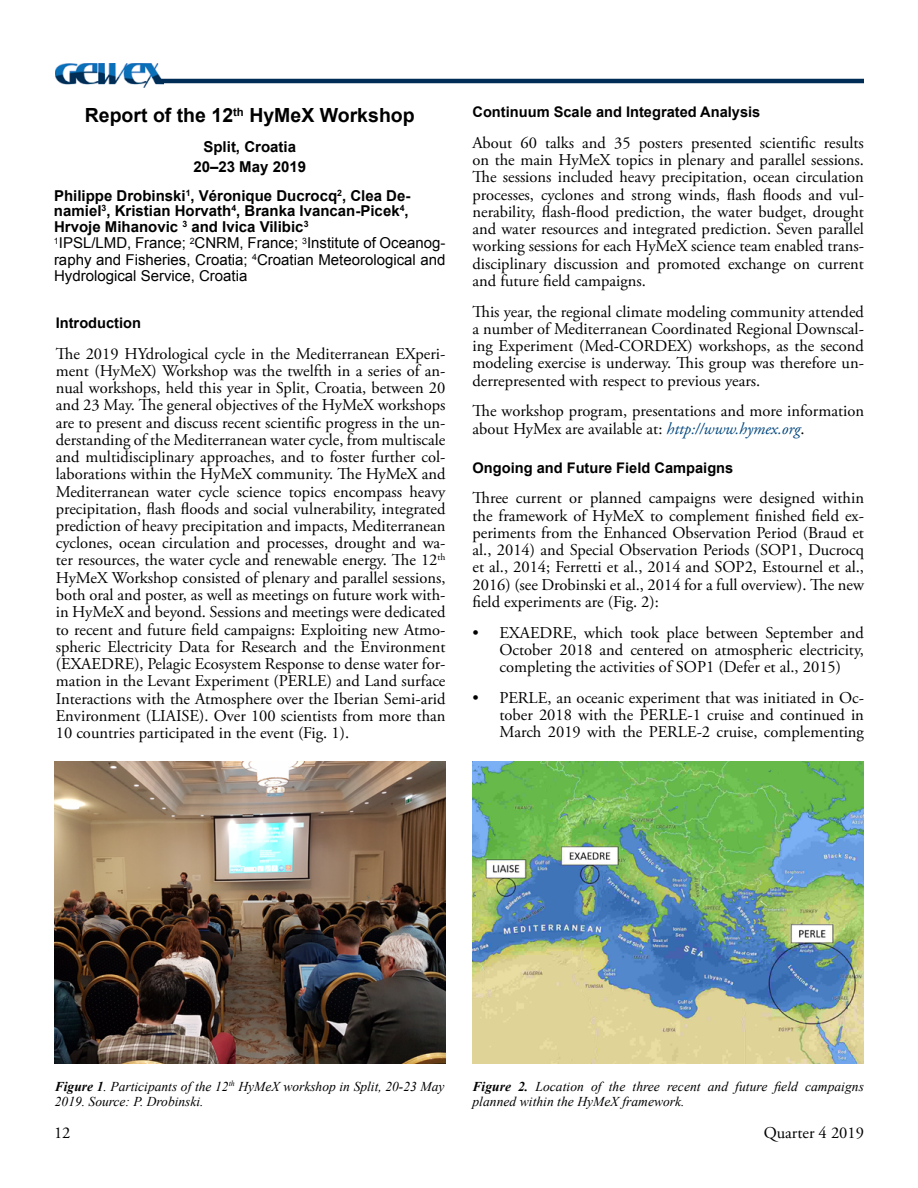
<style>
.page{position:relative;width:918px;height:1188px;background:#fff}
.page>*{position:absolute;margin:0;border:0;box-sizing:border-box;transform-origin:0 0}
.t1{font:700 19.5px "Arial";color:#000}
.t2{font:16.5px/17.2px "Adobe Garamond Pro";color:#000;text-align:justify}
.t3{font:15px/16.2px "Arial";color:#000}
.t4{font:700 15px/19.5px "Arial";color:#000;text-align:center}
.t5{font:700 14.7px "Arial";color:#000}
.t6{font:italic 13.5px/15px "Times New Roman";letter-spacing:.005em;color:#000}
.s1{font-weight:700}
.s2{font-style:italic;color:#00467e}
</style>
<div class="page">
<img style="left:56px;top:64px;width:107px;height:23px">
<hr style="left:156px;top:79px;width:708px;height:4px;background:#002d56">
<img style="left:54px;top:762px;width:392px;height:302px">
<img style="left:472px;top:762px;width:392px;height:302px">
<p class="t1" style="left:85px;top:102px;width:332px">Report of the 12<sup>th</sup> HyMeX Workshop</p>
<p class="t4" style="left:193px;top:138px;width:114px">Split, Croatia<br>20–23 May 2019</p>
<p class="t3" style="left:54px;top:188px;width:393px"><span class="s1">Philippe Drobinski</span><sup>1</sup><span class="s1">, Véronique Ducrocq</span><sup>2</sup><span class="s1">, Clea De&shy;namiel</span><sup>3</sup><span class="s1">, Kristian Horvath</span><sup>4</sup><span class="s1">, Branka Ivancan-Picek</span><sup>4</sup><span class="s1">, Hrvoje Mihanovic</span> <sup>3</sup> <span class="s1">and Ivica Vilibic</span><sup>3<br></sup><sup>1</sup>IPSL/LMD, France; <sup>2</sup>CNRM, France; <sup>3</sup>Institute of Oceanog&shy;raphy and Fisheries, Croatia; <sup>4</sup>Croatian Meteorological and Hydrological Service, Croatia</p>
<p class="t5" style="left:56px;top:313px;width:87px">Introduction</p>
<p class="t2" style="left:56px;top:345px;width:391px">The 2019 HYdrological cycle in the Mediterranean EXperi&shy;ment (HyMeX) Workshop was the twelfth in a series of an&shy;nual workshops, held this year in Split, Croatia, between 20 and 23 May. The general objectives of the HyMeX workshops are to present and discuss recent scientific progress in the un&shy;derstanding of the Mediterranean water cycle, from multiscale and multidisciplinary approaches, and to foster further col&shy;laborations within the HyMeX community. The HyMeX and Mediterranean water cycle science topics encompass heavy precipitation, flash floods and social vulnerability, integrated prediction of heavy precipitation and impacts, Mediterranean cyclones, ocean circulation and processes, drought and wa&shy;ter resources, the water cycle and renewable energy. The 12<sup>th </sup>HyMeX Workshop consisted of plenary and parallel sessions, both oral and poster, as well as meetings on future work with&shy;in HyMeX and beyond. Sessions and meetings were dedicated to recent and future field campaigns: Exploiting new Atmo&shy;spheric Electricity Data for Research and the Environment (EXAEDRE), Pelagic Ecosystem Response to dense water for&shy;mation in the Levant Experiment (PERLE) and Land surface Interactions with the Atmosphere over the Iberian Semi-arid Environment (LIAISE). Over 100 scientists from more than 10 countries participated in the event (Fig. 1).</p>
<p class="t5" style="left:472px;top:102px;width:289px">Continuum Scale and Integrated Analysis</p>
<p class="t2" style="left:472px;top:135px;width:393px">About 60 talks and 35 posters presented scientific results on the main HyMeX topics in plenary and parallel sessions.<br>The sessions included heavy precipitation, ocean circulation processes, cyclones and strong winds, flash floods and vul&shy;nerability, flash-flood prediction, the water budget, drought and water resources and integrated prediction. Seven parallel working sessions for each HyMeX science team enabled trans&shy;disciplinary discussion and promoted exchange on current and future field campaigns.</p>
<p class="t2" style="left:472px;top:303px;width:393px">This year, the regional climate modeling community attended a number of Mediterranean Coordinated Regional Downscal&shy;ing Experiment (Med-CORDEX) workshops, as the second modeling exercise is underway. This group was therefore un&shy;derrepresented with respect to previous years.</p>
<p class="t2" style="left:472px;top:403px;width:393px">The workshop program, presentations and more information about HyMex are available at: <span class="s2">http://www.hymex.org</span>.</p>
<p class="t5" style="left:472px;top:458px;width:262px">Ongoing and Future Field Campaigns</p>
<p class="t2" style="left:472px;top:490px;width:393px">Three current or planned campaigns were designed within the framework of HyMeX to complement finished field ex&shy;periments from the Enhanced Observation Period (Braud et al., 2014) and Special Observation Periods (SOP1, Ducrocq et al., 2014; Ferretti et al., 2014 and SOP2, Estournel et al., 2016) (see Drobinski et al., 2014 for a full overview). The new field experiments are (Fig. 2):</p>
<p class="t2" style="left:499px;top:624px;width:366px;text-indent:-27px">• EXAEDRE, which took place between September and October 2018 and centered on atmospheric electricity, completing the activities of SOP1 (Defer et al., 2015)</p>
<p class="t2" style="left:499px;top:690px;width:366px;text-indent:-27px">• PERLE, an oceanic experiment that was initiated in Oc&shy;tober 2018 with the PERLE-1 cruise and continued in March 2019 with the PERLE-2 cruise, complementing</p>
<p class="t6" style="left:55px;top:1079px;width:391px"><span class="s1">Figure 1</span>. Participants of the 12<sup>th</sup> HyMeX workshop in Split, 20-23 May<br>2019. Source: P. Drobinski.</p>
<p class="t6" style="left:472px;top:1079px;width:393px"><span class="s1">Figure 2.</span> Location of the three recent and future field campaigns planned within the HyMeX framework.</p>
<p class="t2" style="left:54px;top:1125px;width:18px">12</p>
<p class="t2" style="left:764px;top:1125px;width:102px">Quarter 4 2019</p>
</div>
